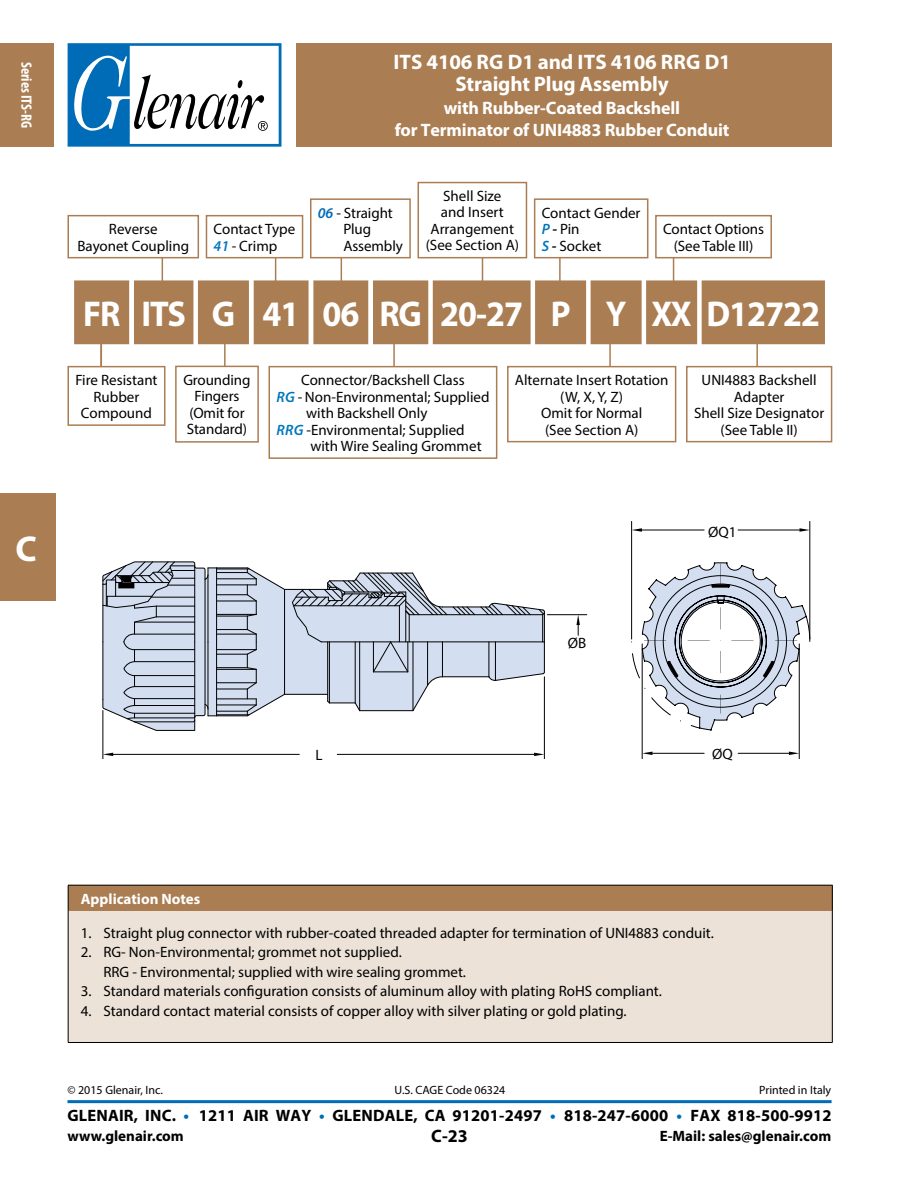
<style>
.page{position:relative;width:918px;height:1188px;background:#fff}
.page>*{position:absolute;margin:0;border:0;box-sizing:border-box;transform-origin:0 0}
.t1{font:700 36px "Myriad Pro";letter-spacing:-.03em;color:#fff;scale:.95 1}
.t2{font:700 36px "Myriad Pro";letter-spacing:-.03em;color:#fff}
.t3{font:700 21px/22.5px "Myriad Pro";letter-spacing:-.01em;color:#fff;text-align:center}
.t4{font:700 18px/22.5px "Myriad Pro";letter-spacing:-.01em;color:#fff;text-align:center}
.t5{font:700 18px "Myriad Pro";color:#000}
.t6{font:700 16.5px "Myriad Pro";letter-spacing:.01em;color:#000}
.t7{font:15px/16.5px "Myriad Pro";color:#000;text-align:center}
.t8{font:700 15px "Myriad Pro";color:#000}
.t9{font:700 15px "Myriad Pro";color:#fff}
.t10{font:700 condensed 15px "Myriad Pro";letter-spacing:-.01em;color:#fff}
.t11{font:12px "Myriad Pro";color:#000}
.s1{font-weight:600;font-style:italic;color:#006bb6}
.s2{font-weight:600;font-style:italic;color:#0076be}
.s3{font-weight:600;font-style:italic}
.s4{color:#006bb6}
</style>
<div class="page">
<hr style="left:68px;top:1100px;width:764px;height:3px;background:#006bb6">
<div style="left:0;top:43px;width:54px;height:104px;background:#aa7d52"></div>
<div style="left:296px;top:43px;width:536px;height:104px;background:#aa7d52"></div>
<svg style="left:68px;top:43px;width:213px;height:103px"></svg>
<div style="left:0;top:493px;width:55px;height:108px;background:#aa7d52"></div>
<hr style="left:756px;top:303px;width:2px;height:75px;background:#aa7d52">
<hr style="left:609px;top:333px;width:2px;height:45px;background:#aa7d52">
<hr style="left:482px;top:233px;width:1px;height:62px;background:#aa7d52">
<hr style="left:100px;top:324px;width:2px;height:85px;background:#aa7d52">
<hr style="left:275px;top:233px;width:1px;height:50px;background:#aa7d52">
<hr style="left:224px;top:327px;width:2px;height:51px;background:#aa7d52">
<hr style="left:341px;top:233px;width:1px;height:54px;background:#aa7d52">
<hr style="left:162px;top:247px;width:1px;height:54px;background:#aa7d52">
<hr style="left:673px;top:233px;width:1px;height:55px;background:#aa7d52">
<hr style="left:559px;top:233px;width:2px;height:68px;background:#aa7d52">
<hr style="left:393px;top:315px;width:2px;height:63px;background:#aa7d52">
<div style="left:68px;top:885px;width:764px;height:26px;background:#aa7d52"></div>
<div style="left:68px;top:911px;width:764px;height:131px;background:#ece2d8"></div>
<hr style="left:68px;top:885px;width:765px;height:1px;background:#000">
<svg style="left:68px;top:885px;width:1px;height:26px"></svg>
<svg style="left:832px;top:885px;width:1px;height:26px"></svg>
<hr style="left:68px;top:911px;width:1px;height:131px;background:#000">
<hr style="left:832px;top:911px;width:1px;height:131px;background:#000">
<hr style="left:68px;top:1042px;width:765px;height:1px;background:#000">
<svg style="left:74px;top:280px;width:751px;height:64px;background:#af855d"></svg>
<svg style="left:534px;top:753px;width:10px;height:3px"></svg>
<svg style="left:104px;top:753px;width:9px;height:3px"></svg>
<hr style="left:113px;top:754px;width:186px;height:1px;background:#000">
<hr style="left:337px;top:754px;width:197px;height:1px;background:#000">
<svg style="left:800px;top:528px;width:10px;height:4px"></svg>
<svg style="left:632px;top:528px;width:10px;height:4px"></svg>
<svg style="left:643px;top:752px;width:10px;height:3px"></svg>
<svg style="left:789px;top:752px;width:10px;height:3px"></svg>
<hr style="left:631px;top:521px;width:1px;height:118px;background:#000">
<hr style="left:810px;top:521px;width:1px;height:118px;background:#000">
<hr style="left:799px;top:644px;width:1px;height:115px;background:#000">
<hr style="left:642px;top:644px;width:1px;height:115px;background:#000">
<hr style="left:738px;top:753px;width:51px;height:1px;background:#000">
<hr style="left:738px;top:530px;width:62px;height:1px;background:#000">
<hr style="left:653px;top:753px;width:51px;height:1px;background:#000">
<hr style="left:642px;top:530px;width:62px;height:1px;background:#000">
<svg style="left:631px;top:562px;width:179px;height:169px"></svg>
<hr style="left:544px;top:677px;width:1px;height:82px;background:#000">
<hr style="left:103px;top:711px;width:1px;height:48px;background:#000">
<svg style="left:102px;top:561px;width:443px;height:170px"></svg>
<svg style="left:576px;top:615px;width:4px;height:20px"></svg>
<hr style="left:547px;top:614px;width:40px;height:1px;background:#000">
<div style="left:687px;top:367px;width:145px;height:75px;background:#fff"></div>
<div style="left:686px;top:366px;width:146px;height:76px;border:2px solid #aa7d52"></div>
<div style="left:508px;top:367px;width:168px;height:75px;background:#fff"></div>
<div style="left:507px;top:366px;width:169px;height:76px;border:2px solid #aa7d52"></div>
<div style="left:68px;top:367px;width:97px;height:58px;background:#fff"></div>
<div style="left:68px;top:366px;width:97px;height:60px;border:2px solid #aa7d52"></div>
<div style="left:176px;top:366px;width:82px;height:76px;background:#fff"></div>
<div style="left:175px;top:366px;width:84px;height:77px;border:2px solid #aa7d52"></div>
<div style="left:418px;top:183px;width:108px;height:75px;background:#fff"></div>
<div style="left:418px;top:182px;width:109px;height:76px;border:2px solid #aa7d52"></div>
<div style="left:311px;top:199px;width:99px;height:59px;background:#fff"></div>
<div style="left:310px;top:198px;width:101px;height:60px;border:2px solid #aa7d52"></div>
<div style="left:206px;top:216px;width:97px;height:42px;background:#fff"></div>
<div style="left:206px;top:215px;width:97px;height:43px;border:2px solid #aa7d52"></div>
<div style="left:656px;top:216px;width:115px;height:42px;background:#fff"></div>
<div style="left:655px;top:215px;width:117px;height:43px;border:2px solid #aa7d52"></div>
<div style="left:68px;top:216px;width:130px;height:42px;background:#fff"></div>
<div style="left:68px;top:215px;width:131px;height:43px;border:2px solid #aa7d52"></div>
<div style="left:535px;top:199px;width:113px;height:59px;background:#fff"></div>
<div style="left:534px;top:198px;width:114px;height:60px;border:2px solid #aa7d52"></div>
<div style="left:269px;top:366px;width:228px;height:93px;border:2px solid #aa7d52"></div>
<p class="t10" style="left:36px;top:62px;width:67px;rotate:90deg">Series ITS-RG</p>
<h2 class="t3" style="left:393px;top:50px;width:339px">ITS 4106 RG D1 and ITS 4106 RRG D1<br>Straight Plug Assembly</h2>
<p class="t4" style="left:395px;top:96px;width:336px">with Rubber-Coated Backshell<br>for Terminator of UNI4883 Rubber Conduit</p>
<p class="t7" style="left:77px;top:221px;width:113px">Reverse<br>Bayonet Coupling</p>
<p class="t7" style="left:426px;top:187px;width:95px">Shell Size<br>and Insert<br>Arrangement (See Section A)</p>
<p class="t7" style="left:343px;top:204px;width:61px;text-align:left;text-indent:-26px"><span class="s1">06</span> - Straight<br>Plug<br>Assembly</p>
<p class="t7" style="left:542px;top:204px;width:100px;text-align:left">Contact Gender<br><span class="s2">P</span><span class="s3">-</span>Pin<br><span class="s2">S</span> <span class="s3">-</span> Socket</p>
<p class="t7" style="left:214px;top:221px;width:83px;text-align:left">Contact Type<br><span class="s2">41</span> - Crimp</p>
<p class="t7" style="left:663px;top:221px;width:102px">Contact Options (See Table III)</p>
<h1 class="t1" style="left:83px;top:290px;width:777px">FR ITS G 41 06 RG 20-27 P Y XX D12722</h1>
<h1 class="t2" style="left:16px;top:525px;width:23px">C</h1>
<p class="t7" style="left:75px;top:372px;width:84px">Fire Resistant<br>Rubber<br>Compound</p>
<p class="t7" style="left:183px;top:371px;width:69px">Grounding<br>Fingers (Omit for<br>Standard)</p>
<p class="t7" style="left:301px;top:372px;width:165px">Connector/Backshell Class</p>
<p class="t7" style="left:277px;top:388px;width:214px"><span class="s2">RG</span> - Non-Environmental; Supplied</p>
<p class="t7" style="left:306px;top:405px;width:123px">with Backshell Only</p>
<p class="t7" style="left:277px;top:421px;width:190px"><span class="s2">RRG</span> -Environmental; Supplied</p>
<p class="t7" style="left:310px;top:438px;width:173px">with Wire Sealing Grommet</p>
<p class="t7" style="left:515px;top:372px;width:155px">Alternate Insert Rotation (W, X, Y, Z)<br>Omit for Normal<br>(See Section A)</p>
<p class="t7" style="left:694px;top:372px;width:132px">UNI4883 Backshell<br>Adapter<br>Shell Size Designator (See Table II)</p>
<p class="t7" style="left:708px;top:523px;width:30px">ØQ1</p>
<p class="t7" style="left:316px;top:746px;width:9px">L</p>
<p class="t7" style="left:568px;top:635px;width:20px">ØB</p>
<p class="t7" style="left:712px;top:745px;width:22px">ØQ</p>
<p class="t9" style="left:81px;top:889px;width:121px">Application Notes</p>
<p class="t7" style="left:81px;top:924px;width:635px">1. Straight plug connector with rubber-coated threaded adapter for termination of UNI4883 conduit.</p>
<p class="t7" style="left:103px;top:942px;width:364px;line-height:19.5px;text-align:left;text-indent:-23px">2. RG- Non-Environmental; grommet not supplied.<br>RRG - Environmental; supplied with wire sealing grommet.</p>
<p class="t7" style="left:81px;top:983px;width:583px">3. Standard materials configuration consists of aluminum alloy with plating RoHS compliant.</p>
<p class="t7" style="left:81px;top:1002px;width:547px">4. Standard contact material consists of copper alloy with silver plating or gold plating.</p>
<p class="t11" style="left:68px;top:1082px;width:97px">© 2015 Glenair, Inc.</p>
<p class="t11" style="left:395px;top:1082px;width:112px">U.S. CAGE Code 06324</p>
<p class="t11" style="left:759px;top:1082px;width:74px">Printed in Italy</p>
<p class="t6" style="left:68px;top:1105px;width:766px">GLENAIR, INC. <span class="s4">•</span> 1211 AIR WAY <span class="s4">•</span> GLENDALE, CA 91201-2497 <span class="s4">•</span> 818-247-6000 <span class="s4">•</span> FAX 818-500-9912</p>
<p class="t5" style="left:431px;top:1124px;width:38px">C-23</p>
<p class="t8" style="left:68px;top:1126px;width:118px">www.glenair.com</p>
<p class="t8" style="left:660px;top:1126px;width:173px">E-Mail: sales@glenair.com</p>
</div>
